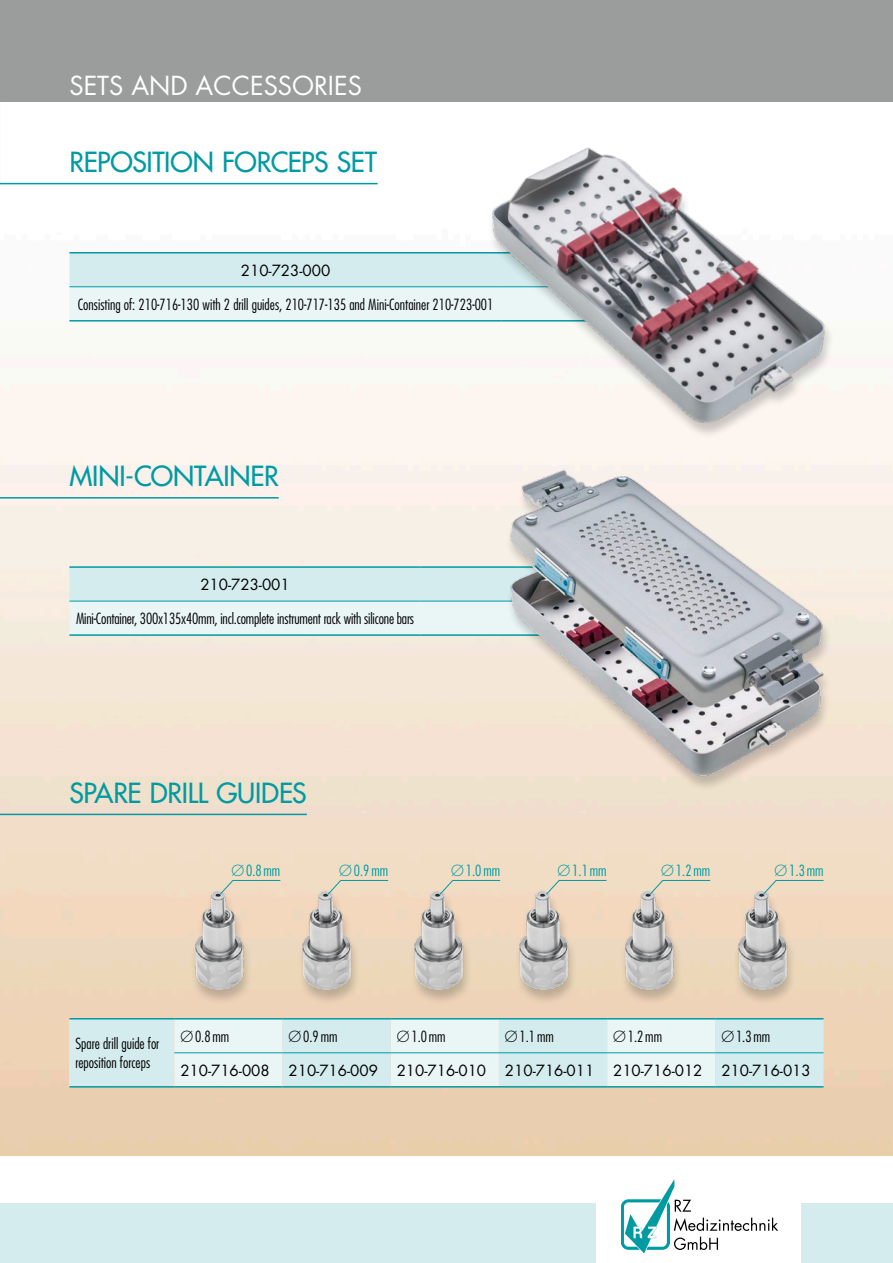
<style>
.page{position:relative;width:893px;height:1263px;background:#fff}
.page>*{position:absolute;margin:0;border:0;box-sizing:border-box;transform-origin:0 0}
.Größe{font:27px "Futura";letter-spacing:-.01em;color:#009aa3}
.t1{font:25.5px "Futura";color:#fff}
.I_-_Table_Copy{font:300 condensed 15px/19.5px "Futura LT";color:#000}
.I_-_Table_Copy-2{font:15px "Futura";color:#000}
.I_-_Table_Copy-3{font:300 condensed 15px "Futura LT";letter-spacing:.06em;color:#009aa3}
.s1{font-family:"Futura CE";font-stretch:normal}
</style>
<div class="page">
<img style="left:0;top:182px;width:893px;height:974px">
<div style="left:0;top:0;width:893px;height:102px;background:#9b9c9c"></div>
<div style="left:0;top:1203px;width:893px;height:60px;background:#d4ecee"></div>
<div style="left:596px;top:1195px;width:204px;height:68px;background:#fff"></div>
<svg style="left:621px;top:1179px;width:158px;height:75px"></svg>
<hr style="left:0;top:183px;width:378px;height:1px;background:#009aa3">
<hr style="left:0;top:497px;width:279px;height:2px;background:#009aa3">
<svg style="left:69px;top:253px;width:414px;height:67px"></svg>
<hr style="left:69px;top:252px;width:433px;height:1px;background:#009aa3">
<hr style="left:69px;top:320px;width:433px;height:2px;background:#009aa3">
<hr style="left:69px;top:286px;width:433px;height:1px;background:#009aa3">
<svg style="left:69px;top:568px;width:431px;height:66px"></svg>
<hr style="left:69px;top:566px;width:352px;height:2px;background:#009aa3">
<hr style="left:421px;top:566px;width:223px;height:2px;background:#009aa3">
<hr style="left:69px;top:634px;width:352px;height:2px;background:#009aa3">
<hr style="left:421px;top:634px;width:223px;height:2px;background:#009aa3">
<hr style="left:69px;top:601px;width:352px;height:1px;background:#009aa3">
<hr style="left:421px;top:601px;width:223px;height:1px;background:#009aa3">
<div style="left:487px;top:149px;width:348px;height:290px;background:#fcf5f0"></div>
<img style="left:483px;top:147px;width:350px;height:282px">
<img style="left:500px;top:461px;width:335px;height:326px">
<hr style="left:0;top:814px;width:307px;height:1px;background:#009aa3">
<div style="left:69px;top:1019px;width:105px;height:68px;background:#d4ecee"></div>
<svg style="left:174px;top:1019px;width:649px;height:67px"></svg>
<hr style="left:69px;top:1018px;width:105px;height:1px;background:#009aa3">
<hr style="left:69px;top:1086px;width:105px;height:1px;background:#009aa3">
<hr style="left:174px;top:1018px;width:109px;height:1px;background:#009aa3">
<hr style="left:283px;top:1018px;width:108px;height:1px;background:#009aa3">
<hr style="left:391px;top:1018px;width:108px;height:1px;background:#009aa3">
<hr style="left:499px;top:1018px;width:108px;height:1px;background:#009aa3">
<hr style="left:607px;top:1018px;width:108px;height:1px;background:#009aa3">
<hr style="left:715px;top:1018px;width:108px;height:1px;background:#009aa3">
<hr style="left:174px;top:1086px;width:109px;height:1px;background:#009aa3">
<hr style="left:283px;top:1086px;width:108px;height:1px;background:#009aa3">
<hr style="left:391px;top:1086px;width:108px;height:1px;background:#009aa3">
<hr style="left:499px;top:1086px;width:108px;height:1px;background:#009aa3">
<hr style="left:607px;top:1086px;width:108px;height:1px;background:#009aa3">
<hr style="left:715px;top:1086px;width:108px;height:1px;background:#009aa3">
<hr style="left:174px;top:1052px;width:109px;height:1px;background:#009aa3">
<hr style="left:283px;top:1052px;width:108px;height:1px;background:#009aa3">
<hr style="left:391px;top:1052px;width:108px;height:1px;background:#009aa3">
<hr style="left:499px;top:1052px;width:108px;height:1px;background:#009aa3">
<hr style="left:607px;top:1052px;width:108px;height:1px;background:#009aa3">
<hr style="left:715px;top:1052px;width:108px;height:1px;background:#009aa3">
<div style="left:189px;top:891px;width:64px;height:114px;background:#000;opacity:.2"></div>
<img style="left:180px;top:886px;width:72px;height:111px">
<div style="left:297px;top:891px;width:64px;height:114px;background:#000;opacity:.2"></div>
<img style="left:288px;top:886px;width:72px;height:111px">
<div style="left:409px;top:891px;width:64px;height:114px;background:#000;opacity:.2"></div>
<img style="left:400px;top:886px;width:72px;height:111px">
<div style="left:514px;top:891px;width:64px;height:114px;background:#000;opacity:.2"></div>
<img style="left:505px;top:886px;width:72px;height:111px">
<div style="left:619px;top:891px;width:64px;height:114px;background:#000;opacity:.2"></div>
<img style="left:610px;top:886px;width:72px;height:111px">
<div style="left:733px;top:891px;width:63px;height:114px;background:#000;opacity:.2"></div>
<img style="left:723px;top:886px;width:72px;height:111px">
<svg style="left:219px;top:880px;width:62px;height:15px"></svg>
<svg style="left:327px;top:880px;width:62px;height:15px"></svg>
<svg style="left:439px;top:880px;width:62px;height:15px"></svg>
<svg style="left:545px;top:880px;width:62px;height:15px"></svg>
<svg style="left:649px;top:880px;width:62px;height:15px"></svg>
<svg style="left:762px;top:880px;width:62px;height:15px"></svg>
<p class="t1" style="left:69px;top:69px;width:28px">SETS</p>
<p class="t1" style="left:131px;top:69px;width:81px">AND ACCESSORIES</p>
<p class="Größe" style="left:69px;top:145px;width:309px">REPOSITION FORCEPS SET</p>
<p class="I_-_Table_Copy-2" style="left:241px;top:260px;width:91px">210-723-000</p>
<p class="I_-_Table_Copy" style="left:78px;top:294px;width:417px">Consisting of: 210-716-130 with 2 drill guides, 210-717-135 and Mini-Container 210-723-001</p>
<p class="Größe" style="left:69px;top:460px;width:211px">MINI-CONTAINER</p>
<p class="I_-_Table_Copy-2" style="left:200px;top:575px;width:91px">210-723-001</p>
<p class="I_-_Table_Copy" style="left:76px;top:609px;width:339px">Mini-Container, 300x135x40mm, incl.complete instrument rack with silicone bars</p>
<p class="Größe" style="left:69px;top:776px;width:239px">SPARE DRILL GUIDES</p>
<p class="I_-_Table_Copy-3" style="left:231px;top:861px;width:50px"><span class="s1">Ø</span> 0.8mm</p>
<p class="I_-_Table_Copy-3" style="left:339px;top:861px;width:50px"><span class="s1">Ø</span> 0.9mm</p>
<p class="I_-_Table_Copy-3" style="left:451px;top:861px;width:50px"><span class="s1">Ø</span> 1.0mm</p>
<p class="I_-_Table_Copy-3" style="left:558px;top:861px;width:50px"><span class="s1">Ø</span> 1.1mm</p>
<p class="I_-_Table_Copy-3" style="left:661px;top:861px;width:50px"><span class="s1">Ø</span> 1.2mm</p>
<p class="I_-_Table_Copy-3" style="left:775px;top:861px;width:50px"><span class="s1">Ø</span> 1.3mm</p>
<p class="I_-_Table_Copy" style="left:75px;top:1033px;width:85px">Spare drill guide for reposition forceps</p>
<p class="I_-_Table_Copy" style="left:180px;top:1026px;width:50px"><span class="s1">Ø</span> 0.8mm</p>
<p class="I_-_Table_Copy" style="left:289px;top:1026px;width:50px"><span class="s1">Ø</span> 0.9mm</p>
<p class="I_-_Table_Copy" style="left:397px;top:1026px;width:50px"><span class="s1">Ø</span> 1.0mm</p>
<p class="I_-_Table_Copy" style="left:505px;top:1026px;width:50px"><span class="s1">Ø</span> 1.1mm</p>
<p class="I_-_Table_Copy" style="left:613px;top:1026px;width:50px"><span class="s1">Ø</span> 1.2mm</p>
<p class="I_-_Table_Copy" style="left:721px;top:1026px;width:50px"><span class="s1">Ø</span> 1.3mm</p>
<p class="I_-_Table_Copy-2" style="left:180px;top:1060px;width:91px">210-716-008</p>
<p class="I_-_Table_Copy-2" style="left:289px;top:1060px;width:91px">210-716-009</p>
<p class="I_-_Table_Copy-2" style="left:397px;top:1060px;width:91px">210-716-010</p>
<p class="I_-_Table_Copy-2" style="left:505px;top:1060px;width:91px">210-716-011</p>
<p class="I_-_Table_Copy-2" style="left:613px;top:1060px;width:91px">210-716-012</p>
<p class="I_-_Table_Copy-2" style="left:721px;top:1060px;width:91px">210-716-013</p>
</div>
